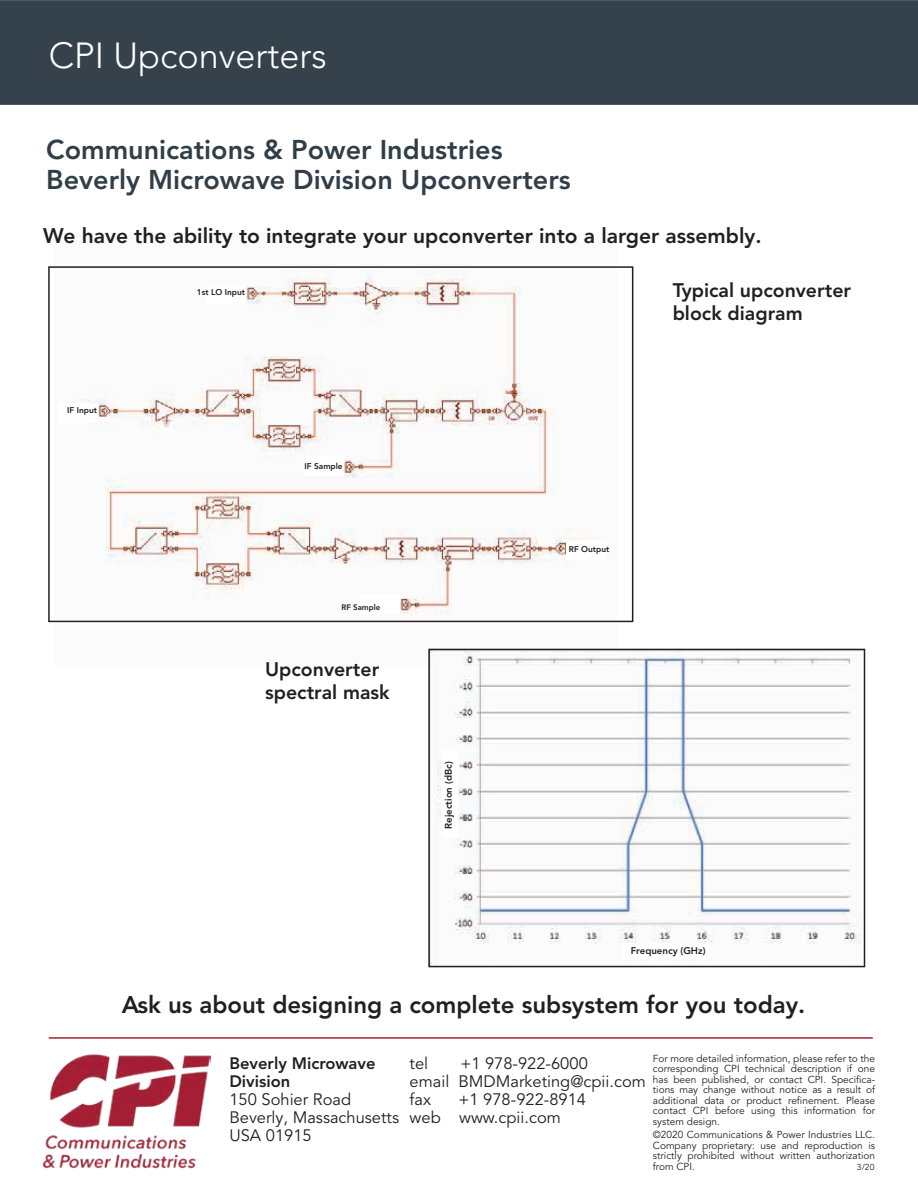
<style>
.page{position:relative;width:918px;height:1188px;background:#fff}
.page>*{position:absolute;margin:0;border:0;box-sizing:border-box;transform-origin:0 0}
.t1{font:300 36px "Avenir LT Pro";color:#fff}
.t2{font:800 27px/30px "Avenir LT Pro";color:#313e48}
.t3{font:800 24px "Avenir LT Pro";color:#231f20}
.t4{font:800 21px "Avenir LT Pro";color:#231f20}
.t5{font:800 19.5px/23.4px "Avenir LT Pro";color:#231f20}
.t6{font:16.5px/18px "Avenir LT Pro";color:#231f20}
.t7{font:800 16.5px/18px "Avenir LT Pro";color:#231f20}
.t8{font:10.2px/10.5px "Avenir LT Pro";color:#231f20;text-align:justify}
.t9{font:800 9.6px "Avenir LT Pro";color:#231f20}
.t10{font:8.7px "Avenir LT Pro";color:#231f20}
.t11{font:800 8.25px "Avenir LT Pro";color:#231f20}
.t12{font:800 7.95px "Avenir LT Pro";color:#231f20}
</style>
<div class="page">
<img style="left:43px;top:1054px;width:167px;height:115px">
<hr style="left:49px;top:1037px;width:824px;height:2px;background:#a62035">
<div style="left:0;top:0;width:918px;height:103px;background:#313e48"></div>
<img style="left:55px;top:270px;width:562px;height:379px">
<img style="left:430px;top:651px;width:433px;height:314px">
<div style="left:48px;top:266px;width:585px;height:356px;border:2px solid #231f20"></div>
<div style="left:206px;top:285px;width:39px;height:20px;background:#fff"></div>
<div style="left:59px;top:403px;width:39px;height:20px;background:#fff"></div>
<div style="left:305px;top:456px;width:39px;height:20px;background:#fff"></div>
<div style="left:567px;top:540px;width:39px;height:20px;background:#fff"></div>
<div style="left:361px;top:594px;width:39px;height:20px;background:#fff"></div>
<div style="left:428px;top:649px;width:437px;height:318px;border:1px solid #231f20"></div>
<div style="left:622px;top:943px;width:88px;height:17px;background:#fff"></div>
<div style="left:441px;top:749px;width:17px;height:89px;background:#fff"></div>
<h1 class="t1" style="left:49px;top:35px;width:280px">CPI Upconverters</h1>
<h2 class="t2" style="left:46px;top:135px;width:526px">Communications &amp; Power Industries<br>Beverly Microwave Division Upconverters</h2>
<h3 class="t4" style="left:43px;top:223px;width:720px">We have the ability to integrate your upconverter into a larger assembly.</h3>
<p class="t11" style="left:67px;top:405px;width:31px">IF Input</p>
<p class="t11" style="left:197px;top:287px;width:50px">1st LO Input</p>
<p class="t11" style="left:305px;top:461px;width:40px">IF Sample</p>
<p class="t12" style="left:341px;top:603px;width:41px">RF Sample</p>
<h3 class="t5" style="left:265px;top:657px;width:126px">Upconverter spectral mask</h3>
<p class="t9" style="left:443px;top:829px;width:69px;rotate:-90deg">Rejection (dBc)</p>
<h3 class="t5" style="left:673px;top:279px;width:180px">Typical upconverter block diagram</h3>
<p class="t11" style="left:569px;top:544px;width:42px">RF Output</p>
<p class="t9" style="left:631px;top:945px;width:76px">Frequency (GHz)</p>
<h3 class="t3" style="left:122px;top:990px;width:685px">Ask us about designing a complete subsystem for you today.</h3>
<h3 class="t7" style="left:229px;top:1054px;width:148px">Beverly Microwave<br>Division</h3>
<h3 class="t6" style="left:229px;top:1091px;width:171px">150 Sohier Road<br>Beverly, Massachusetts<br>USA 01915</h3>
<h3 class="t6" style="left:410px;top:1055px;width:20px">tel</h3>
<h3 class="t6" style="left:410px;top:1055px;width:238px;text-indent:51px">+1 978-922-6000<br>email BMDMarketing@cpii.com fax</h3>
<h3 class="t6" style="left:410px;top:1091px;width:178px;text-indent:49px">+1 978-922-8914 web www.cpii.com</h3>
<p class="t8" style="left:653px;top:1053px;width:224px">For more detailed information, please refer to the corresponding CPI technical description if one has been published, or contact CPI. Specifica&shy;tions may change without notice as a result of additional data or product refinement. Please contact CPI before using this information for system design.</p>
<p class="t8" style="left:653px;top:1129px;width:224px">©2020 Communications &amp; Power Industries LLC.<br>Company proprietary: use and reproduction is strictly prohibited without written authorization from CPI.</p>
<p class="t10" style="left:857px;top:1161px;width:19px">3/20</p>
</div>
